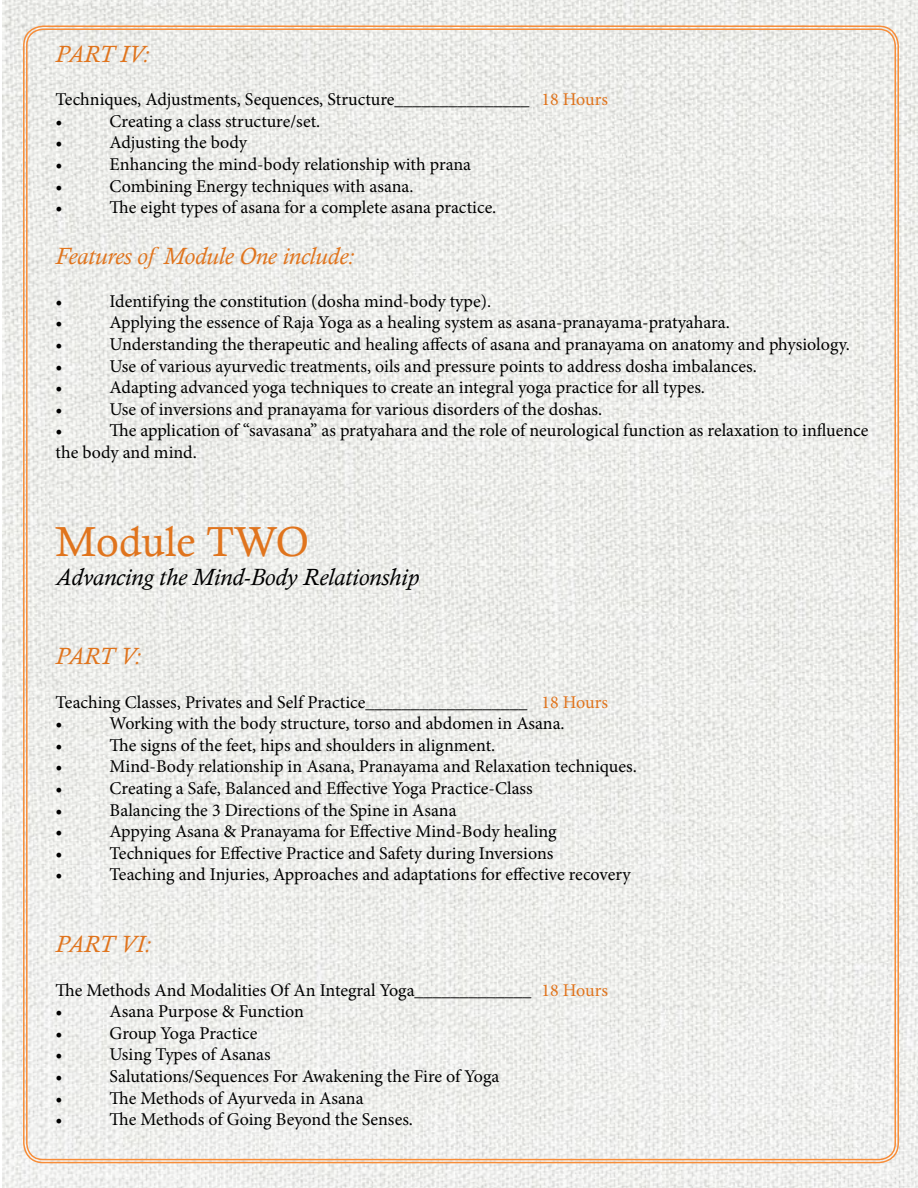
<style>
.page{position:relative;width:918px;height:1188px;background:#fff}
.page>*{position:absolute;margin:0;border:0;box-sizing:border-box;transform-origin:0 0}
.t1{font:42px "Calisto";color:#e0741d}
.t2{font:italic 24px "Calisto";color:#e0741d}
.t3{font:italic 24px "Calisto";color:#000}
.t4{font:18px/21.6px "Minion Pro";color:#000}
.s1{color:#e0741d}
</style>
<div class="page">
<img style="left:3px;top:0;width:915px;height:1188px">
<h2 class="t2" style="left:56px;top:40px;width:95px">PART IV:</h2>
<p class="t4" style="left:56px;top:89px;width:554px">Techniques, Adjustments, Sequences, Structure_______________ <span class="s1">18 Hours </span>•</p>
<p class="t4" style="left:110px;top:110px;width:212px">Creating a class structure/set.</p>
<p class="t4" style="left:56px;top:132px;width:9px">•</p>
<p class="t4" style="left:110px;top:132px;width:139px">Adjusting the body</p>
<p class="t4" style="left:56px;top:154px;width:9px">•</p>
<p class="t4" style="left:110px;top:154px;width:363px">Enhancing the mind-body relationship with prana</p>
<p class="t4" style="left:56px;top:175px;width:9px">•</p>
<p class="t4" style="left:110px;top:175px;width:305px">Combining Energy techniques with asana.</p>
<p class="t4" style="left:56px;top:197px;width:9px">•</p>
<p class="t4" style="left:110px;top:197px;width:388px">The eight types of asana for a complete asana practice.</p>
<h2 class="t2" style="left:56px;top:242px;width:300px">Features of Module One include:</h2>
<p class="t4" style="left:56px;top:290px;width:9px">•</p>
<p class="t4" style="left:110px;top:290px;width:383px">Identifying the constitution (dosha mind-body type).</p>
<p class="t4" style="left:56px;top:312px;width:9px">•</p>
<p class="t4" style="left:110px;top:312px;width:622px">Applying the essence of Raja Yoga as a healing system as asana-pranayama-pratyahara.</p>
<p class="t4" style="left:56px;top:334px;width:9px">•</p>
<p class="t4" style="left:110px;top:334px;width:742px">Understanding the therapeutic and healing affects of asana and pranayama on anatomy and physiology.</p>
<p class="t4" style="left:56px;top:355px;width:9px">•</p>
<p class="t4" style="left:110px;top:355px;width:649px">Use of various ayurvedic treatments, oils and pressure points to address dosha imbalances.</p>
<p class="t4" style="left:56px;top:377px;width:9px">•</p>
<p class="t4" style="left:110px;top:377px;width:597px">Adapting advanced yoga techniques to create an integral yoga practice for all types.</p>
<p class="t4" style="left:56px;top:398px;width:9px">•</p>
<p class="t4" style="left:110px;top:398px;width:494px">Use of inversions and pranayama for various disorders of the doshas.</p>
<p class="t4" style="left:56px;top:420px;width:9px">•</p>
<p class="t4" style="left:56px;top:420px;width:814px;text-indent:54px">The application of “savasana” as pratyahara and the role of neurological function as relaxation to influence the body and mind.</p>
<h1 class="t1" style="left:56px;top:518px;width:255px">Module TWO</h1>
<h2 class="t3" style="left:56px;top:563px;width:365px">Advancing the Mind-Body Relationship</h2>
<h2 class="t2" style="left:56px;top:642px;width:87px">PART V:</h2>
<p class="t4" style="left:56px;top:691px;width:554px">Teaching Classes, Privates and Self Practice__________________ <span class="s1">18 Hours </span>•</p>
<p class="t4" style="left:110px;top:713px;width:457px">Working with the body structure, torso and abdomen in Asana.</p>
<p class="t4" style="left:56px;top:734px;width:9px">•</p>
<p class="t4" style="left:110px;top:734px;width:387px">The signs of the feet, hips and shoulders in alignment.</p>
<p class="t4" style="left:56px;top:756px;width:9px">•</p>
<p class="t4" style="left:110px;top:756px;width:529px">Mind-Body relationship in Asana, Pranayama and Relaxation techniques.</p>
<p class="t4" style="left:56px;top:778px;width:9px">•</p>
<p class="t4" style="left:110px;top:778px;width:425px">Creating a Safe, Balanced and Effective Yoga Practice-Class</p>
<p class="t4" style="left:56px;top:799px;width:9px">•</p>
<p class="t4" style="left:110px;top:799px;width:348px">Balancing the 3 Directions of the Spine in Asana</p>
<p class="t4" style="left:56px;top:821px;width:9px">•</p>
<p class="t4" style="left:110px;top:821px;width:449px">Appying Asana &amp; Pranayama for Effective Mind-Body healing</p>
<p class="t4" style="left:56px;top:842px;width:9px">•</p>
<p class="t4" style="left:110px;top:842px;width:445px">Techniques for Effective Practice and Safety during Inversions</p>
<p class="t4" style="left:56px;top:864px;width:9px">•</p>
<p class="t4" style="left:110px;top:864px;width:523px">Teaching and Injuries, Approaches and adaptations for effective recovery</p>
<h2 class="t2" style="left:56px;top:930px;width:97px">PART VI:</h2>
<p class="t4" style="left:56px;top:979px;width:554px">The Methods And Modalities Of An Integral Yoga_____________ <span class="s1">18 Hours </span>•</p>
<p class="t4" style="left:110px;top:1001px;width:196px">Asana Purpose &amp; Function</p>
<p class="t4" style="left:56px;top:1022px;width:9px">•</p>
<p class="t4" style="left:110px;top:1022px;width:149px">Group Yoga Practice</p>
<p class="t4" style="left:56px;top:1044px;width:9px">•</p>
<p class="t4" style="left:110px;top:1044px;width:163px">Using Types of Asanas</p>
<p class="t4" style="left:56px;top:1066px;width:9px">•</p>
<p class="t4" style="left:110px;top:1066px;width:391px">Salutations/Sequences For Awakening the Fire of Yoga</p>
<p class="t4" style="left:56px;top:1087px;width:9px">•</p>
<p class="t4" style="left:110px;top:1087px;width:255px">The Methods of Ayurveda in Asana</p>
<p class="t4" style="left:56px;top:1109px;width:9px">•</p>
<p class="t4" style="left:110px;top:1109px;width:305px">The Methods of Going Beyond the Senses.</p>
</div>
